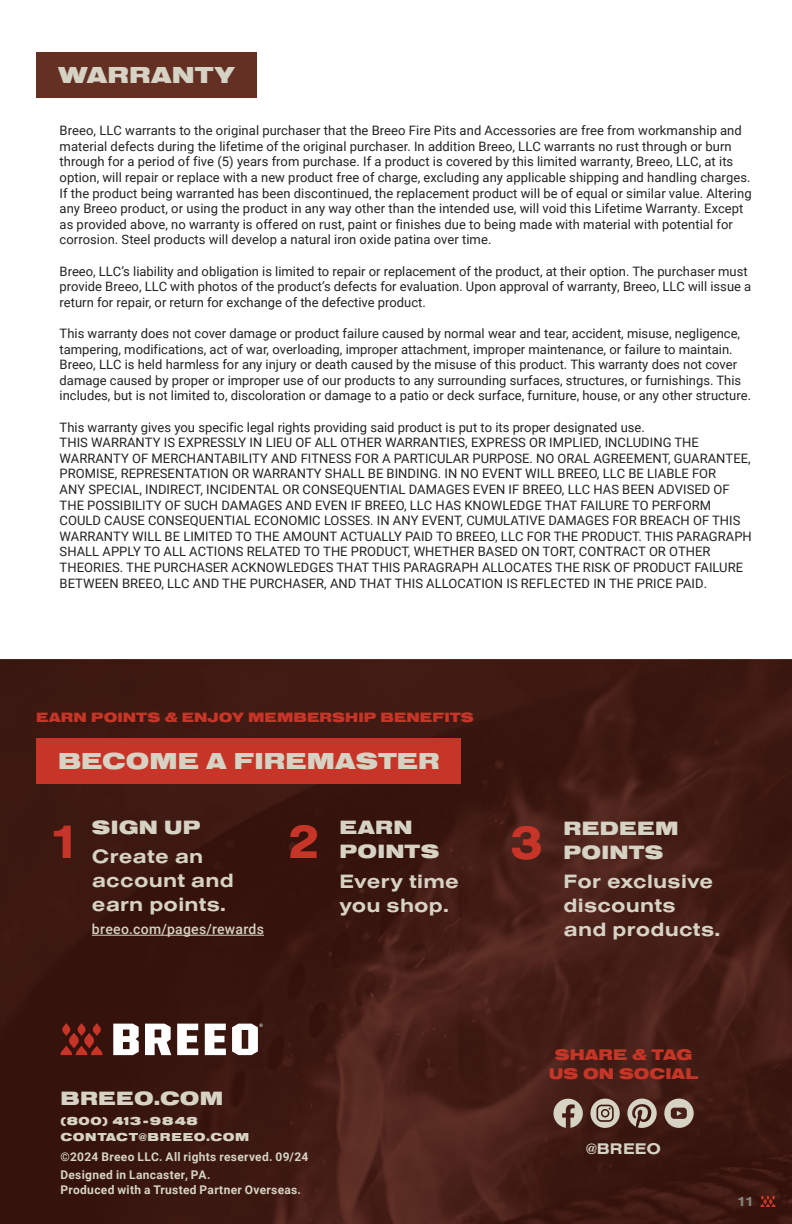
<style>
.page{position:relative;width:792px;height:1224px;background:#fff}
.page>*{position:absolute;margin:0;border:0;box-sizing:border-box;transform-origin:0 0}
.t1{font:700 50px "Nimbus San Ext";color:#c63527}
.t2{font:900 24px "Nimbus San Ext";color:#d6d2c4}
.t3{font:700 20px/24px "Nimbus San Ext";letter-spacing:.01em;color:#d6d2c4}
.t4{font:900 20px/24px "Nimbus San Ext";letter-spacing:.015em;color:#d6d2c4}
.t5{font:900 16px/19.2px "Nimbus San Ext";color:#c63527;text-align:center}
.t6{font:700 16px "Nimbus San Ext";color:#d6d2c4}
.t7{font:900 14px "Nimbus San Ext";color:#c63527}
.t8{font:500 14px "Roboto";letter-spacing:.02em;color:#d6d2c4}
.t9{font:700 14px "Nimbus San Ext";color:#83857e}
.t10{font:13px/15.6px "Roboto";color:#212322}
.t11{font:700 12px/18.4px "Roboto";letter-spacing:.025em;color:#d6d2c4}
.t12{font:900 12px/15.4px "Nimbus San Ext";letter-spacing:.05em;color:#d6d2c4}
</style>
<div class="page">
<img style="left:0;top:659px;width:792px;height:565px">
<div style="left:36px;top:52px;width:221px;height:46px;background:#653024"></div>
<svg style="left:590px;top:1099px;width:30px;height:29px"></svg>
<svg style="left:553px;top:1099px;width:30px;height:29px"></svg>
<svg style="left:627px;top:1099px;width:30px;height:29px"></svg>
<svg style="left:664px;top:1099px;width:30px;height:29px"></svg>
<hr style="left:92px;top:935px;width:172px;height:1px;background:#d6d2c4">
<svg style="left:113px;top:1024px;width:26px;height:31px"></svg>
<svg style="left:145px;top:1024px;width:26px;height:31px"></svg>
<svg style="left:177px;top:1024px;width:21px;height:31px"></svg>
<svg style="left:205px;top:1024px;width:21px;height:31px"></svg>
<svg style="left:60px;top:1023px;width:43px;height:32px"></svg>
<svg style="left:232px;top:1024px;width:31px;height:31px"></svg>
<div style="left:36px;top:738px;width:424px;height:46px;background:#c63527"></div>
<svg style="left:760px;top:1195px;width:16px;height:12px"></svg>
<h2 class="t2" style="left:58px;top:62px;width:178px">WARRANTY</h2>
<p class="t10" style="left:60px;top:122px;width:694px">Breeo, LLC warrants to the original purchaser that the Breeo Fire Pits and Accessories are free from workmanship and material defects during the lifetime of the original purchaser. In addition Breeo, LLC warrants no rust through or burn through for a period of five (5) years from purchase. If a product is covered by this limited warranty, Breeo, LLC, at its option, will repair or replace with a new product free of charge, excluding any applicable shipping and handling charges.<br>If the product being warranted has been discontinued, the replacement product will be of equal or similar value. Altering any Breeo product, or using the product in any way other than the intended use, will void this Lifetime Warranty. Except as provided above, no warranty is offered on rust, paint or finishes due to being made with material with potential for corrosion. Steel products will develop a natural iron oxide patina over time.</p>
<p class="t10" style="left:60px;top:263px;width:693px">Breeo, LLC’s liability and obligation is limited to repair or replacement of the product, at their option. The purchaser must provide Breeo, LLC with photos of the product’s defects for evaluation. Upon approval of warranty, Breeo, LLC will issue a return for repair, or return for exchange of the defective product.</p>
<p class="t10" style="left:60px;top:325px;width:693px">This warranty does not cover damage or product failure caused by normal wear and tear, accident, misuse, negligence, tampering, modifications, act of war, overloading, improper attachment, improper maintenance, or failure to maintain.<br>Breeo, LLC is held harmless for any injury or death caused by the misuse of this product. This warranty does not cover damage caused by proper or improper use of our products to any surrounding surfaces, structures, or furnishings. This includes, but is not limited to, discoloration or damage to a patio or deck surface, furniture, house, or any other structure.</p>
<p class="t10" style="left:60px;top:419px;width:694px">This warranty gives you specific legal rights providing said product is put to its proper designated use.<br>THIS WARRANTY IS EXPRESSLY IN LIEU OF ALL OTHER WARRANTIES, EXPRESS OR IMPLIED, INCLUDING THE WARRANTY OF MERCHANTABILITY AND FITNESS FOR A PARTICULAR PURPOSE. NO ORAL AGREEMENT, GUARANTEE, PROMISE, REPRESENTATION OR WARRANTY SHALL BE BINDING. IN NO EVENT WILL BREEO, LLC BE LIABLE FOR<br>ANY SPECIAL, INDIRECT, INCIDENTAL OR CONSEQUENTIAL DAMAGES EVEN IF BREEO, LLC HAS BEEN ADVISED OF THE POSSIBILITY OF SUCH DAMAGES AND EVEN IF BREEO, LLC HAS KNOWLEDGE THAT FAILURE TO PERFORM COULD CAUSE CONSEQUENTIAL ECONOMIC LOSSES. IN ANY EVENT, CUMULATIVE DAMAGES FOR BREACH OF THIS WARRANTY WILL BE LIMITED TO THE AMOUNT ACTUALLY PAID TO BREEO, LLC FOR THE PRODUCT. THIS PARAGRAPH SHALL APPLY TO ALL ACTIONS RELATED TO THE PRODUCT, WHETHER BASED ON TORT, CONTRACT OR OTHER THEORIES. THE PURCHASER ACKNOWLEDGES THAT THIS PARAGRAPH ALLOCATES THE RISK OF PRODUCT FAILURE BETWEEN BREEO, LLC AND THE PURCHASER, AND THAT THIS ALLOCATION IS REFLECTED IN THE PRICE PAID.</p>
<p class="t7" style="left:36px;top:709px;width:439px">EARN POINTS &amp; ENJOY MEMBERSHIP BENEFITS</p>
<h2 class="t2" style="left:58px;top:747px;width:383px">BECOME A FIREMASTER</h2>
<h3 class="t4" style="left:92px;top:815px;width:110px">SIGN UP</h3>
<h3 class="t3" style="left:92px;top:844px;width:143px">Create an account and earn points.</h3>
<p class="t8" style="left:92px;top:919px;width:174px">breeo.com/pages/rewards</p>
<h1 class="t1" style="left:48px;top:808px;width:34px">1</h1>
<h3 class="t4" style="left:339px;top:816px;width:101px">EARN<br>POINTS</h3>
<h3 class="t3" style="left:339px;top:868px;width:121px">Every time you shop.</h3>
<h1 class="t1" style="left:288px;top:808px;width:34px">2</h1>
<h3 class="t4" style="left:564px;top:816px;width:117px">REDEEM<br>POINTS</h3>
<h3 class="t3" style="left:564px;top:868px;width:158px">For exclusive discounts and products.</h3>
<h1 class="t1" style="left:510px;top:808px;width:34px">3</h1>
<h3 class="t4" style="left:60px;top:1087px;width:164px">BREEO.COM</h3>
<p class="t12" style="left:60px;top:1114px;width:190px">(800) 413 -9848<br>CONTACT@BREEO.COM</p>
<p class="t11" style="left:60px;top:1147px;width:249px">©2024 Breeo LLC. All rights reserved. 09/24<br>Designed in Lancaster, PA.</p>
<p class="t11" style="left:60px;top:1180px;width:242px">Produced with a Trusted Partner Overseas.</p>
<p class="t5" style="left:549px;top:1045px;width:151px">SHARE &amp; TAG<br>US ON SOCIAL</p>
<p class="t6" style="left:586px;top:1138px;width:76px">@BREEO</p>
<p class="t9" style="left:737px;top:1192px;width:19px">11</p>
</div>
